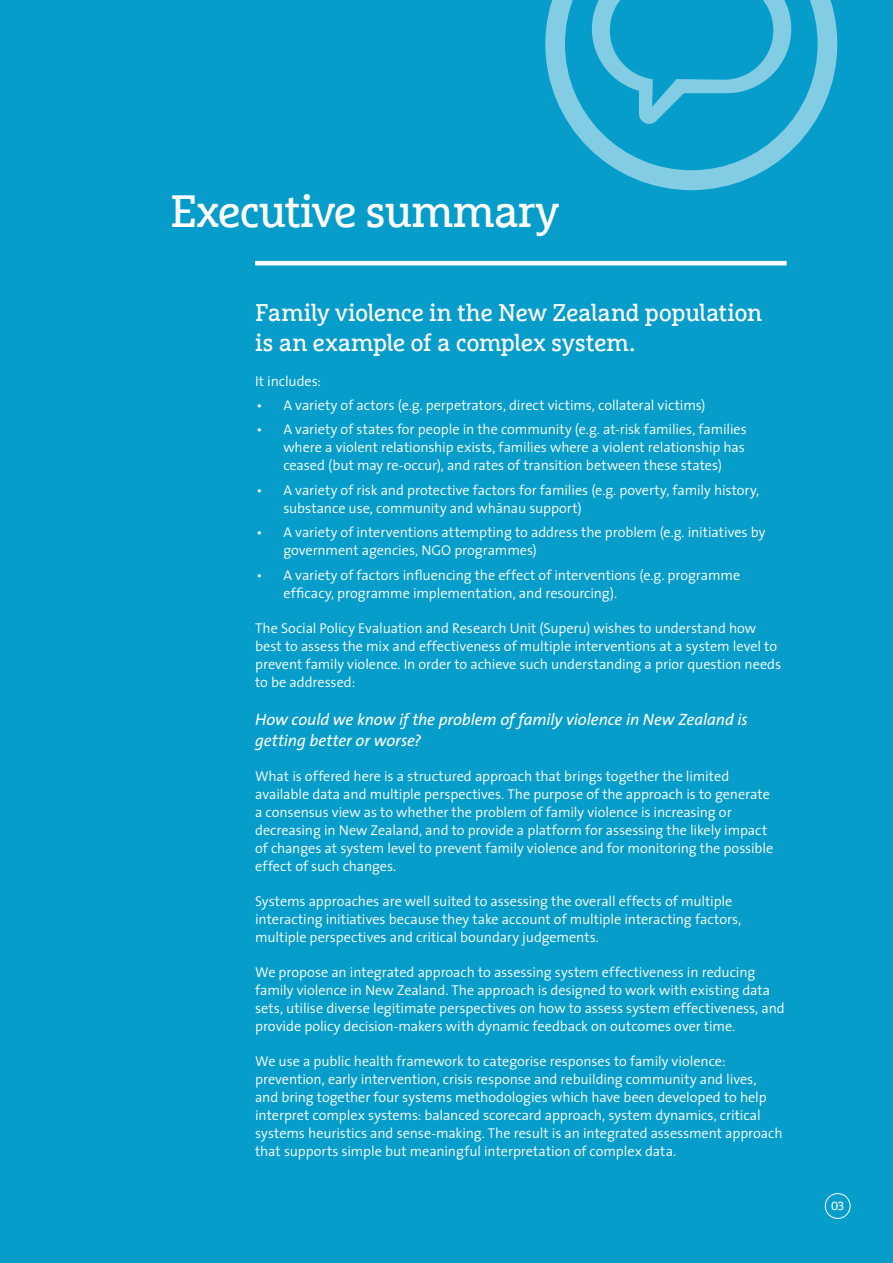
<style>
.page{position:relative;width:893px;height:1263px;background:#079dca}
.page>*{position:absolute;margin:0;border:0;box-sizing:border-box;transform-origin:0 0}
.Appendix_Title{font:45px "Marselis Slab Maori";letter-spacing:-.03em;color:#fff}
.Divider_Intro{font:24px/30px "Marselis Slab Maori";letter-spacing:-.015em;color:#fff}
.Italic_Pullquote{font:italic 16.5px/21px "Maori Sans";letter-spacing:-.005em;color:#fff}
.Body_Copy{font:300 14.25px/18px "Maori Sans";letter-spacing:-.005em;color:#fff}
.Body_Copy_Before_Bul{font:300 14.25px "Maori Sans";letter-spacing:-.005em;color:#fff}
.t1{font:12px "Marselis Slab Maori";color:#fff}
</style>
<div class="page">
<hr style="left:255px;top:261px;width:532px;height:4px;background:#fff">
<svg style="left:545px;top:0;width:292px;height:190px"></svg>
<svg style="left:592px;top:0;width:199px;height:124px"></svg>
<div style="left:825px;top:1193px;width:25px;height:26px;border:1px solid #fff;border-radius:50%"></div>
<p class="Appendix_Title" style="left:170px;top:184px;width:391px">Executive summary</p>
<p class="Divider_Intro" style="left:255px;top:297px;width:508px">Family violence in the New Zealand population is an example of a complex system.</p>
<p class="Body_Copy_Before_Bul" style="left:255px;top:369px;width:68px">It includes:</p>
<p class="Body_Copy" style="left:256px;top:396px;width:451px">• A variety of actors (e.g. perpetrators, direct victims, collateral victims)</p>
<p class="Body_Copy" style="left:283px;top:420px;width:465px;text-indent:-27px">• A variety of states for people in the community (e.g. at-risk families, families where a violent relationship exists, families where a violent relationship has ceased (but may re-occur), and rates of transition between these states)</p>
<p class="Body_Copy" style="left:283px;top:481px;width:477px;text-indent:-27px">• A variety of risk and protective factors for families (e.g. poverty, family history, substance use, community and whānau support)</p>
<p class="Body_Copy" style="left:283px;top:523px;width:484px;text-indent:-27px">• A variety of interventions attempting to address the problem (e.g. initiatives by government agencies, NGO programmes)</p>
<p class="Body_Copy" style="left:283px;top:565px;width:458px;text-indent:-27px">• A variety of factors influencing the effect of interventions (e.g. programme efficacy, programme implementation, and resourcing).</p>
<p class="Body_Copy" style="left:255px;top:618px;width:527px">The Social Policy Evaluation and Research Unit (Superu) wishes to understand how best to assess the mix and effectiveness of multiple interventions at a system level to prevent family violence. In order to achieve such understanding a prior question needs to be addressed:</p>
<p class="Italic_Pullquote" style="left:255px;top:708px;width:494px">How could we know if the problem of family violence in New Zealand is getting better or worse?</p>
<p class="Body_Copy" style="left:255px;top:766px;width:520px">What is offered here is a structured approach that brings together the limited available data and multiple perspectives. The purpose of the approach is to generate a consensus view as to whether the problem of family violence is increasing or decreasing in New Zealand, and to provide a platform for assessing the likely impact of changes at system level to prevent family violence and for monitoring the possible effect of such changes.</p>
<p class="Body_Copy" style="left:255px;top:891px;width:488px">Systems approaches are well suited to assessing the overall effects of multiple interacting initiatives because they take account of multiple interacting factors, multiple perspectives and critical boundary judgements.</p>
<p class="Body_Copy" style="left:255px;top:962px;width:531px">We propose an integrated approach to assessing system effectiveness in reducing family violence in New Zealand. The approach is designed to work with existing data sets, utilise diverse legitimate perspectives on how to assess system effectiveness, and provide policy decision-makers with dynamic feedback on outcomes over time.</p>
<p class="Body_Copy" style="left:255px;top:1051px;width:529px">We use a public health framework to categorise responses to family violence: prevention, early intervention, crisis response and rebuilding community and lives, and bring together four systems methodologies which have been developed to help interpret complex systems: balanced scorecard approach, system dynamics, critical systems heuristics and sense-making. The result is an integrated assessment approach that supports simple but meaningful interpretation of complex data.</p>
<p class="t1" style="left:831px;top:1198px;width:14px">03</p>
</div>
